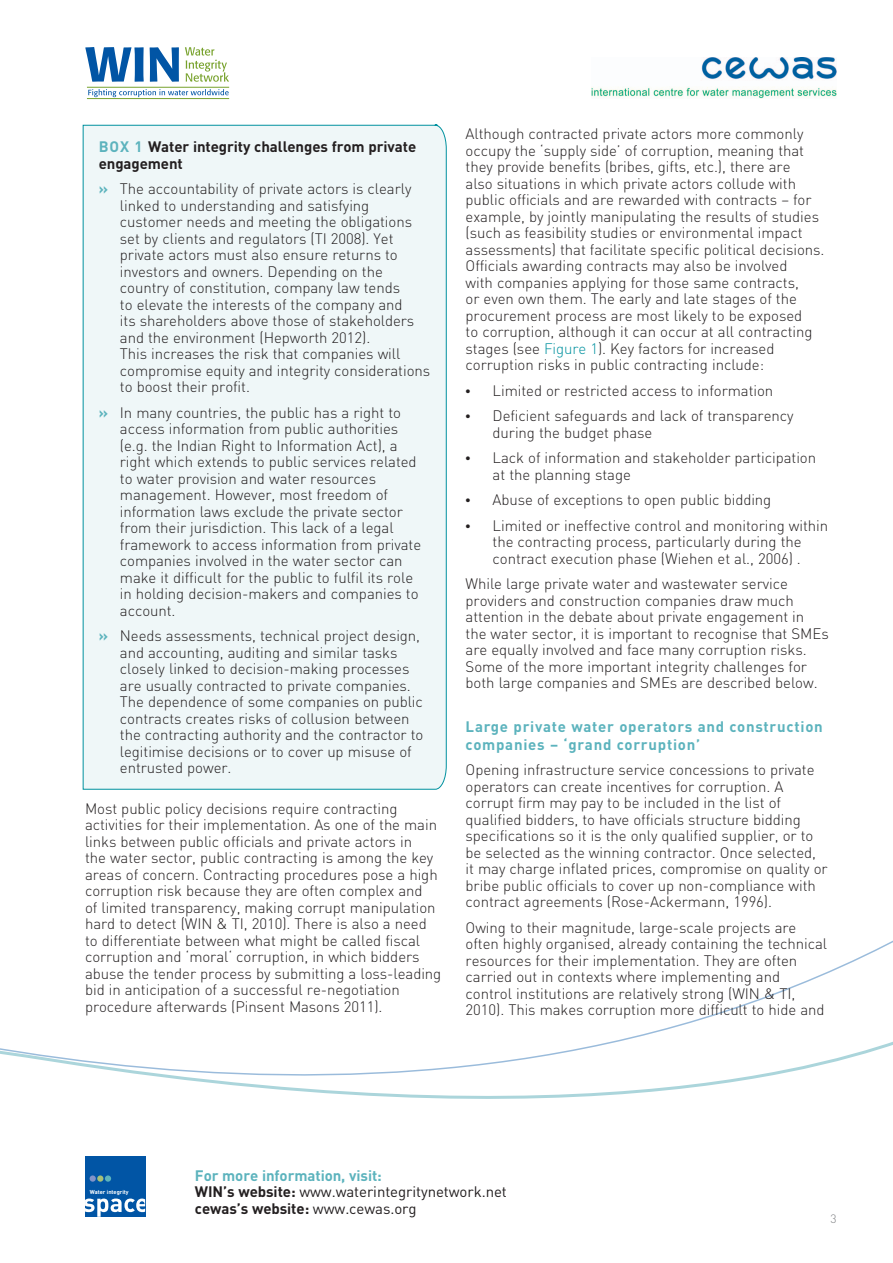
<style>
.page{position:relative;width:893px;height:1263px;background:#fff}
.page>*{position:absolute;margin:0;border:0;box-sizing:border-box;transform-origin:0 0}
.t1{font:300 15px/16.5px "DINOT";letter-spacing:-.005em;color:#231f20}
.t2{font:700 15px/18px "DINOT";letter-spacing:.05em;color:#5cb3bd}
.t3{font:15px/16.5px "DINOT";letter-spacing:-.005em;color:#231f20}
.t4{font:700 15px/16.5px "DINOT";letter-spacing:-.005em;color:#231f20}
.t5{font:300 12px "DINOT";color:#808285}
.t6{font:700 5.7px "DINOT";color:#fff}
.s1{color:#5cb3bd}
.s2{font-weight:700;color:#5cb3bd}
.s3{color:#00919f}
.s4{font-family:"Myriad Pro";font-weight:400;font-size:18px}
.s5{font-weight:700}
</style>
<div class="page">
<svg style="left:162px;top:1077px;width:600px;height:22px"></svg>
<svg style="left:0;top:940px;width:893px;height:137px"></svg>
<svg style="left:85px;top:47px;width:94px;height:35px"></svg>
<svg style="left:185px;top:47px;width:44px;height:35px"></svg>
<svg style="left:88px;top:89px;width:141px;height:8px"></svg>
<hr style="left:87px;top:87px;width:142px;height:1px;background:#78a22d">
<hr style="left:87px;top:98px;width:142px;height:1px;background:#78a22d">
<div style="left:85px;top:1157px;width:60px;height:60px;background:#0155a5"></div>
<svg style="left:85px;top:1198px;width:60px;height:19px"></svg>
<div style="left:90px;top:1175px;width:6px;height:7px;background:#8193c9;border-radius:50%"></div>
<div style="left:97px;top:1175px;width:6px;height:7px;background:#a7c078;border-radius:50%"></div>
<div style="left:105px;top:1175px;width:6px;height:7px;background:#5cb3bd;border-radius:50%"></div>
<div style="left:83px;top:124px;width:364px;height:666px;background:#eff7f8"></div>
<img style="left:591px;top:57px;width:245px;height:41px">
<p class="t4" style="left:99px;top:138px;width:319px"><span class="s1">Box 1</span> Water integrity challenges from private engagement</p>
<p class="t1" style="left:120px;top:180px;width:312px;text-indent:-21px"><span class="s2">»</span> The accountability of private actors is clearly linked to understanding and satisfying customer needs and meeting the obligations set by clients and regulators (TI 2008). Yet private actors must also ensure returns to investors and owners. Depending on the country of constitution, company law tends<br>to elevate the interests of the company and<br>its shareholders above those of stakeholders and the environment (Hepworth 2012).<br>This increases the risk that companies will compromise equity and integrity considerations to boost their profit.</p>
<p class="t1" style="left:120px;top:404px;width:303px;text-indent:-21px"><span class="s2">»</span> In many countries, the public has a right to access information from public authorities (e.g. the Indian Right to Information Act), a right which extends to public services related to water provision and water resources management. However, most freedom of information laws exclude the private sector from their jurisdiction. This lack of a legal framework to access information from private companies involved in the water sector can make it difficult for the public to fulfil its role in holding decision-makers and companies to account.</p>
<p class="t1" style="left:120px;top:627px;width:305px;text-indent:-21px"><span class="s2">»</span> Needs assessments, technical project design, and accounting, auditing and similar tasks closely linked to decision-making processes are usually contracted to private companies.<br>The dependence of some companies on public contracts creates risks of collusion between the contracting authority and the contractor to legitimise decisions or to cover up misuse of entrusted power.</p>
<p class="t1" style="left:85px;top:800px;width:358px">Most public policy decisions require contracting activities for their implementation. As one of the main links between public officials and private actors in<br>the water sector, public contracting is among the key areas of concern. Contracting procedures pose a high corruption risk because they are often complex and<br>of limited transparency, making corrupt manipulation hard to detect (WIN &amp; TI, 2010). There is also a need to differentiate between what might be called fiscal corruption and ‘moral‘ corruption, in which bidders abuse the tender process by submitting a loss-leading bid in anticipation of a successful re-negotiation procedure afterwards (Pinsent Masons 2011).</p>
<p class="t1" style="left:466px;top:125px;width:360px">Although contracted private actors more commonly occupy the ‘supply side’ of corruption, meaning that they provide benefits (bribes, gifts, etc.), there are<br>also situations in which private actors collude with public officials and are rewarded with contracts – for example, by jointly manipulating the results of studies (such as feasibility studies or environmental impact assessments) that facilitate specific political decisions.<br>Officials awarding contracts may also be involved<br>with companies applying for those same contracts,<br>or even own them. The early and late stages of the procurement process are most likely to be exposed<br>to corruption, although it can occur at all contracting stages (see <span class="s3">Figure 1</span>). Key factors for increased corruption risks in public contracting include:</p>
<p class="t1" style="left:466px;top:382px;width:309px"><span class="s4">•</span> Limited or restricted access to information</p>
<p class="t1" style="left:493px;top:407px;width:302px;text-indent:-27px"><span class="s4">•</span> Deficient safeguards and lack of transparency during the budget phase</p>
<p class="t1" style="left:493px;top:449px;width:325px;text-indent:-27px"><span class="s4">•</span> Lack of information and stakeholder participation at the planning stage</p>
<p class="t1" style="left:466px;top:491px;width:307px"><span class="s4">•</span> Abuse of exceptions to open public bidding</p>
<p class="t1" style="left:466px;top:517px;width:364px;text-align:center"><span class="s4">•</span> Limited or ineffective control and monitoring within the contracting process, particularly during the contract execution phase (Wiehen et al., 2006) .</p>
<p class="t1" style="left:466px;top:575px;width:365px">While large private water and wastewater service providers and construction companies draw much attention in the debate about private engagement in the water sector, it is important to recognise that SMEs are equally involved and face many corruption risks.<br>Some of the more important integrity challenges for both large companies and SMEs are described below.</p>
<p class="t2" style="left:466px;top:717px;width:359px">Large private water operators and construction companies – ‘grand corruption’</p>
<p class="t1" style="left:466px;top:761px;width:363px">Opening infrastructure service concessions to private operators can create incentives for corruption. A corrupt firm may pay to be included in the list of qualified bidders, to have officials structure bidding specifications so it is the only qualified supplier, or to be selected as the winning contractor. Once selected, it may charge inflated prices, compromise on quality or bribe public officials to cover up non-compliance with contract agreements (Rose-Ackermann, 1996).</p>
<p class="t1" style="left:466px;top:919px;width:363px">Owing to their magnitude, large-scale projects are often highly organised, already containing the technical resources for their implementation. They are often carried out in contexts where implementing and control institutions are relatively strong (WIN &amp; TI, 2010). This makes corruption more difficult to hide and</p>
<p class="t6" style="left:90px;top:1188px;width:40px">Water integrity</p>
<p class="t2" style="left:195px;top:1166px;width:188px">For more information, visit:</p>
<p class="t4" style="left:195px;top:1183px;width:11px">WIN</p>
<p class="t3" style="left:195px;top:1183px;width:313px;text-indent:28px"><span class="s5">’s website:</span> www.waterintegritynetwork.net <span class="s5">cewas’s website:</span> www.cewas.org</p>
<p class="t5" style="left:831px;top:1211px;width:8px">3</p>
</div>
